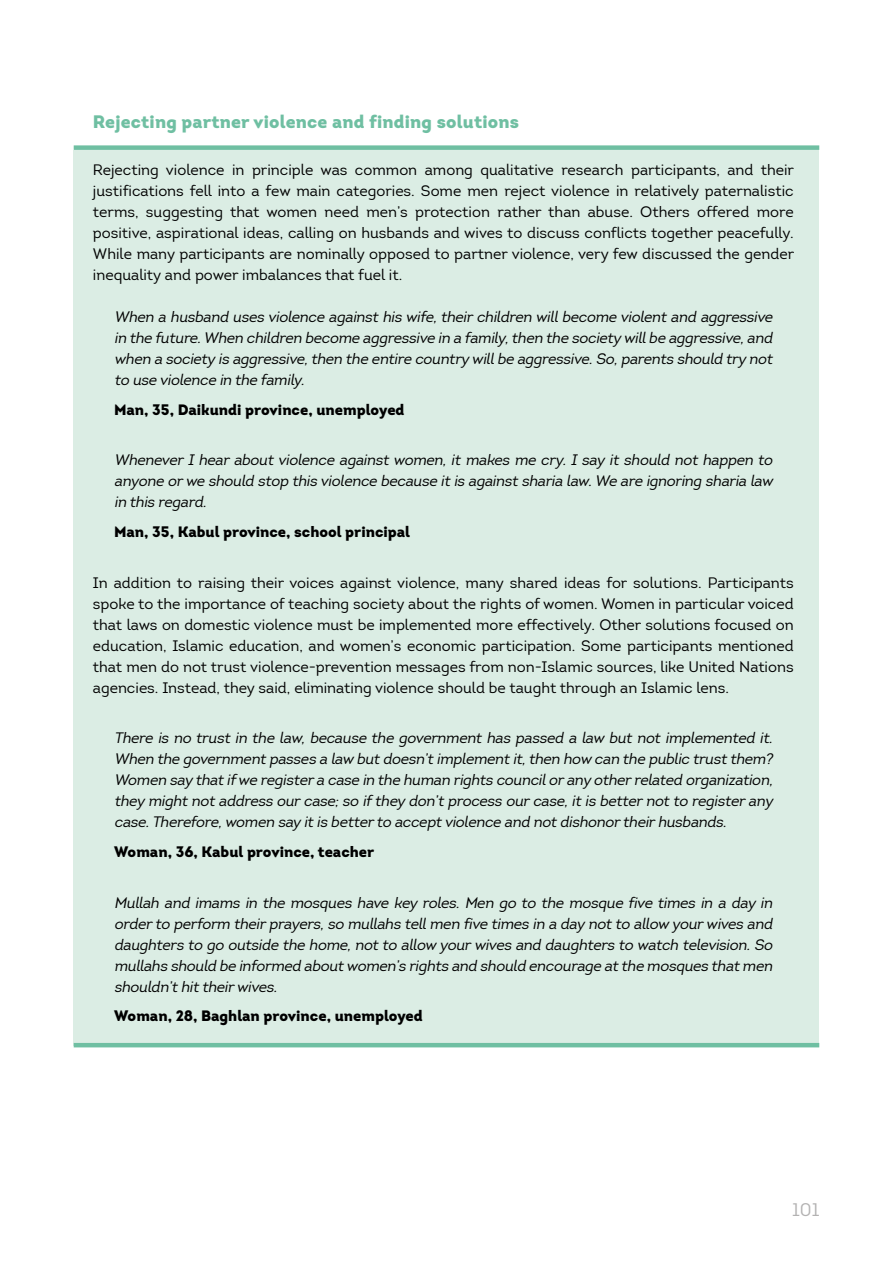
<style>
.page{position:relative;width:893px;height:1263px;background:#fff}
.page>*{position:absolute;margin:0;border:0;box-sizing:border-box;transform-origin:0 0}
.t1{font:900 18px "Intro";letter-spacing:.01em;color:#6fbfa2}
.t2{font:18px "Intro";color:#b3b2b2}
.t3{font:italic 15px/21px "Intro";color:#000;text-align:justify}
.t4{font:15px/21px "Intro";color:#000;text-align:justify}
.t5{font:900 15px "Intro";color:#000}
</style>
<div class="page">
<div style="left:74px;top:150px;width:745px;height:895px;background:#dbede4"></div>
<div style="left:74px;top:145px;width:745px;height:5px;background:#6fbfa2"></div>
<hr style="left:74px;top:1043px;width:745px;height:4px;background:#6fbfa2">
<p class="t1" style="left:93px;top:110px;width:428px">Rejecting partner violence and finding solutions</p>
<p class="t4" style="left:93px;top:159px;width:703px">Rejecting violence in principle was common among qualitative research participants, and their justifications fell into a few main categories. Some men reject violence in relatively paternalistic terms, suggesting that women need men’s protection rather than abuse. Others offered more positive, aspirational ideas, calling on husbands and wives to discuss conflicts together peacefully.<br>While many participants are nominally opposed to partner violence, very few discussed the gender inequality and power imbalances that fuel it.</p>
<p class="t3" style="left:114px;top:306px;width:663px">When a husband uses violence againsthis wife,theirchildren willbecome violentand aggressive in the future.When children become aggressive in a family,then the society willbe aggressive,and when a society is aggressive,then the entire country willbe aggressive.So,parents should try not to use violence in the family.</p>
<p class="t5" style="left:114px;top:399px;width:292px">Man, 35, Daikundi province, unemployed</p>
<p class="t3" style="left:114px;top:450px;width:663px">Whenever I hear about violence against women, it makes me cry. I say it should not happen to anyone orwe should stop this violence because itis againstsharia law.We are ignoring sharia law in this regard.</p>
<p class="t5" style="left:114px;top:522px;width:297px">Man, 35, Kabul province, school principal</p>
<p class="t4" style="left:93px;top:572px;width:702px">In addition to raising their voices against violence, many shared ideas for solutions. Participants spoke to the importance of teaching society about the rights of women. Women in particular voiced that laws on domestic violence must be implemented more effectively. Other solutions focused on education, Islamic education, and women’s economic participation. Some participants mentioned that men do not trust violence-prevention messages from non-Islamic sources, like United Nations agencies. Instead, they said, eliminating violence should be taught through an Islamic lens.</p>
<p class="t3" style="left:114px;top:728px;width:663px">There is no trust in the law, because the government has passed a law but not implemented it.<br>When the governmentpasses a law butdoesn’timplementit,then how can the public trustthem?<br>Women say thatifwe registera case in the human rights councilorany otherrelated organization, they mightnotaddress ourcase;so ifthey don’tprocess ourcase,itis betternotto registerany case.Therefore,women say itis betterto acceptviolence and notdishonortheirhusbands.</p>
<p class="t5" style="left:114px;top:842px;width:262px">Woman, 36, Kabul province, teacher</p>
<p class="t3" style="left:114px;top:892px;width:663px">Mullah and imams in the mosques have key roles. Men go to the mosque five times in a day in orderto perform theirprayers,so mullahs tellmen five times in a day notto allow yourwives and daughters to go outside the home,notto allow yourwives and daughters to watch television.So mullahs should be informed aboutwomen’s rights and should encourage atthe mosques thatmen shouldn’thittheirwives.</p>
<p class="t5" style="left:114px;top:1006px;width:310px">Woman, 28, Baghlan province, unemployed</p>
<p class="t2" style="left:792px;top:1198px;width:29px">101</p>
</div>
